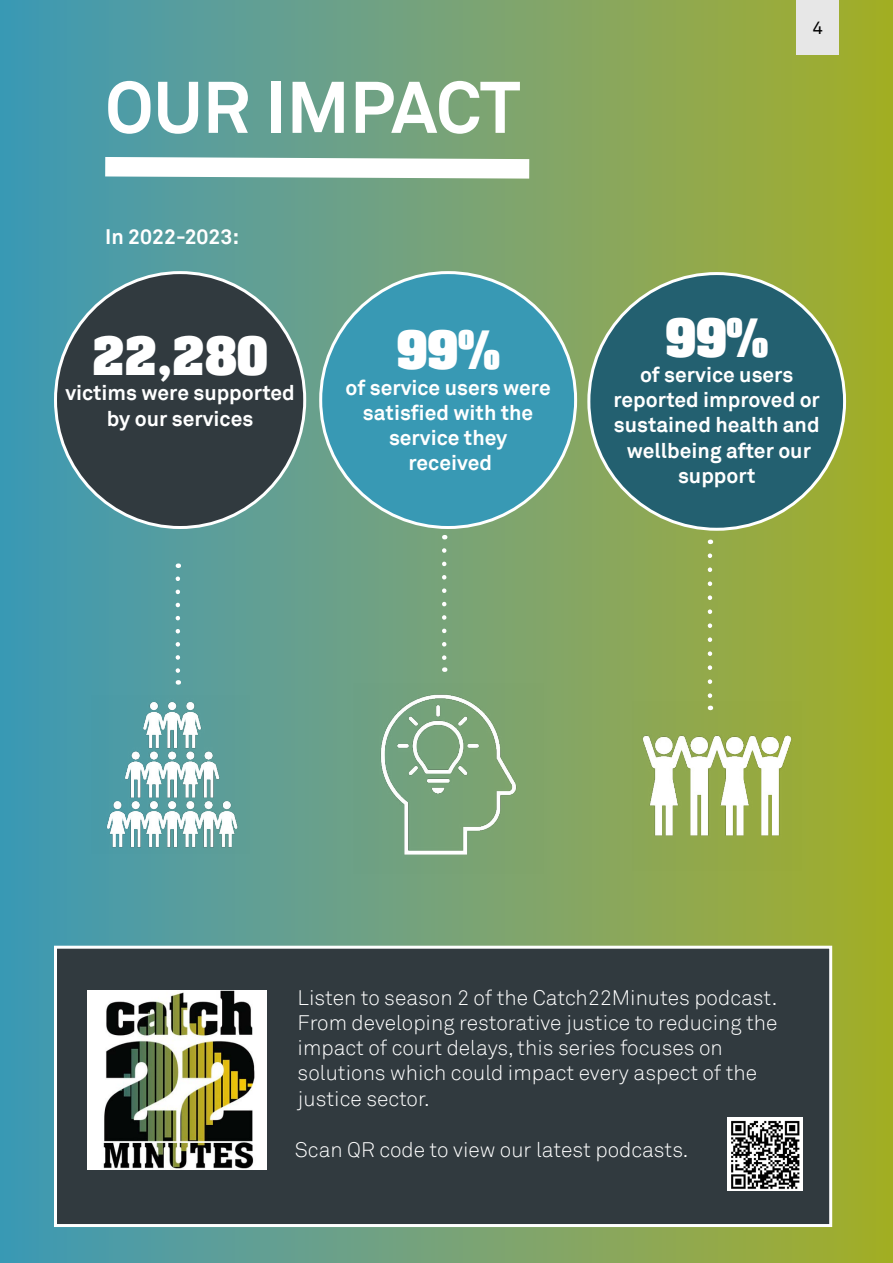
<style>
.page{position:relative;width:893px;height:1263px;background:#fff}
.page>*{position:absolute;margin:0;border:0;box-sizing:border-box;transform-origin:0 0}
.t1{font:700 72px "Akkurat";color:#fff}
.t2{font:700 45px "Aachen Std";color:#fff}
.t3{font:300 21px/25.2px "Akkurat";color:#fff}
.t4{font:700 21px/25.2px "Akkurat";color:#fff;text-align:center}
.t5{font:18px "Akkurat";color:#000}
</style>
<div class="page">
<div style="left:0;top:0;width:893px;height:1263px;background:linear-gradient(to right,#4399bc,#a9ae2e)"></div>
<div style="left:56px;top:273px;width:249px;height:254px;background:#313a3f;border-radius:50%"></div>
<div style="left:321px;top:273px;width:255px;height:254px;background:#3899b4;border-radius:50%"></div>
<div style="left:589px;top:274px;width:255px;height:255px;background:#236070;border-radius:50%"></div>
<svg style="left:86px;top:147px;width:463px;height:41px"></svg>
<img style="left:91px;top:695px;width:158px;height:158px">
<img style="left:632px;top:701px;width:169px;height:170px">
<img style="left:353px;top:683px;width:190px;height:190px">
<svg style="left:176px;top:579px;width:4px;height:106px"></svg>
<svg style="left:708px;top:556px;width:4px;height:154px"></svg>
<svg style="left:442px;top:550px;width:4px;height:122px"></svg>
<div style="left:797px;top:0;width:42px;height:54px;background:#e7e7e7"></div>
<div style="left:54px;top:946px;width:778px;height:281px;background:#313a3f;border:3px solid #fff"></div>
<img style="left:87px;top:991px;width:180px;height:179px">
<img style="left:727px;top:1117px;width:75px;height:73px">
<h1 class="t1" style="left:105px;top:62px;width:417px">OUR IMPACT</h1>
<p class="t4" style="left:105px;top:225px;width:136px">In 2022-2023:</p>
<h2 class="t2" style="left:92px;top:324px;width:177px">22,280</h2>
<p class="t4" style="left:65px;top:380px;width:231px">victims were supported by our services</p>
<h2 class="t2" style="left:397px;top:318px;width:104px">99%</h2>
<p class="t4" style="left:346px;top:375px;width:207px">of service users were satisfied with the service they received</p>
<p class="t5" style="left:813px;top:17px;width:12px">4</p>
<h2 class="t2" style="left:665px;top:305px;width:104px">99%</h2>
<p class="t4" style="left:613px;top:362px;width:208px">of service users reported improved or sustained health and wellbeing after our support</p>
<p class="t3" style="left:298px;top:985px;width:481px">Listen to season 2 of the Catch22Minutes podcast.<br>From developing restorative justice to reducing the impact of court delays, this series focuses on solutions which could impact every aspect of the justice sector.</p>
<p class="t3" style="left:295px;top:1137px;width:395px">Scan QR code to view our latest podcasts.</p>
</div>
